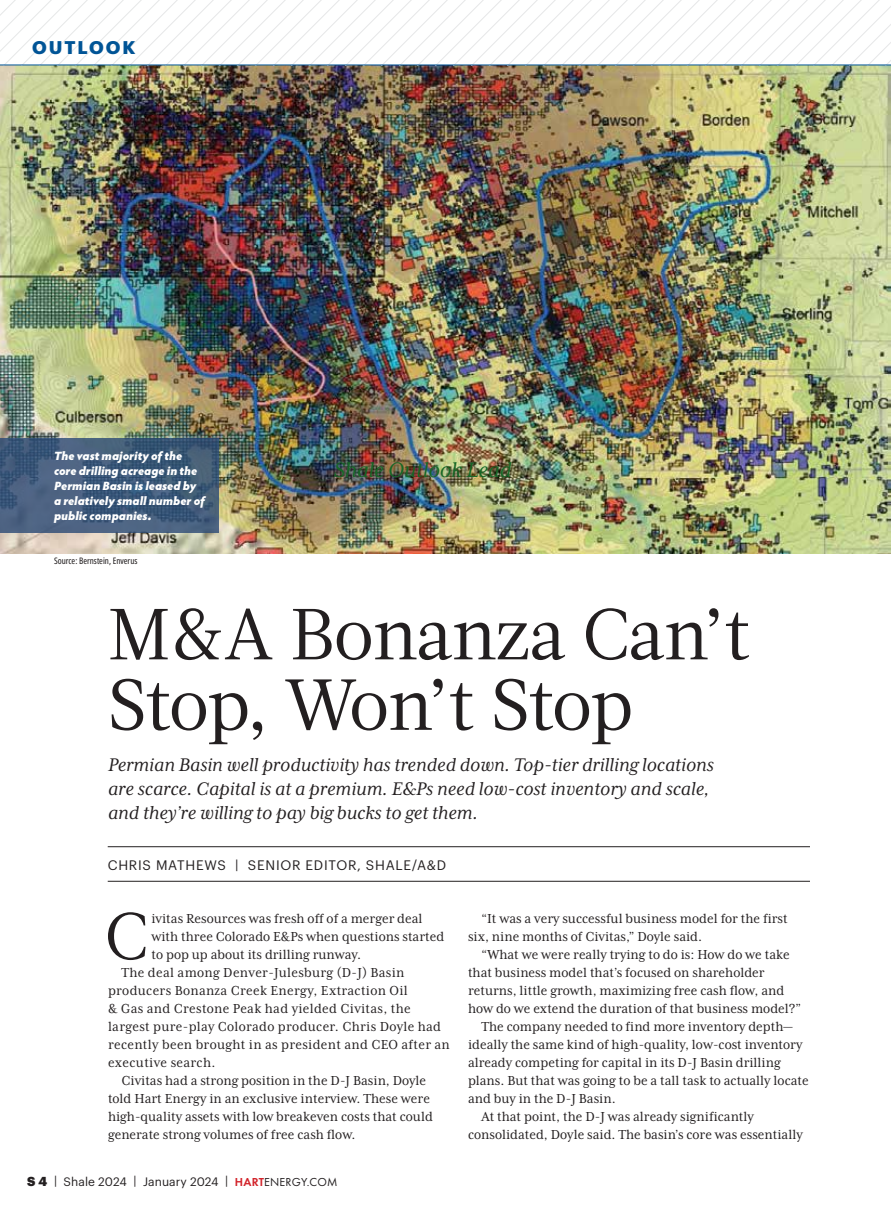
<style>
.page{position:relative;width:891px;height:1215px;background:#fff}
.page>*{position:absolute;margin:0;border:0;box-sizing:border-box;transform-origin:0 0}
.t1{font:72px/70.5px "Acta";letter-spacing:-.015em;color:#231f20}
.t2{font:66.45px "Acta";color:#231f20}
.t3{font:italic 24px "Mrs Eaves XL Serif OT";color:#166827}
.t4{font:italic 21px/24px "Mrs Eaves XL Serif OT";color:#231f20}
.t5{font:700 18px "Graphik";letter-spacing:.105em;color:#005496}
.t6{font:15px/18px "Mrs Eaves XL Serif Nar OT";color:#231f20}
.t7{font:15px "Mrs Eaves XL Serif Nar OT";letter-spacing:.02em;color:#231f20}
.t8{font:13.5px "Graphik";letter-spacing:.055em;color:#231f20}
.t9{font:italic 900 12px/15px "Hypatia Sans Pro";color:#fff}
.t10{font:12px "Graphik";letter-spacing:.005em;color:#231f20}
.t11{font:extra-condensed 9px "Noto Sans";color:#231f20}
.s1{font-weight:900;font-size:12.75px}
.s2{font-family:"Futura PT";font-weight:600;color:#d2232a}
.s3{font-family:"Futura PT"}
</style>
<div class="page">
<img style="left:0;top:66px;width:891px;height:488px">
<svg style="left:0;top:0;width:891px;height:65px"></svg>
<hr style="left:0;top:65px;width:891px;height:1px;background:#005496">
<hr style="left:108px;top:881px;width:702px;height:1px;background:#231f20">
<hr style="left:108px;top:846px;width:702px;height:1px;background:#231f20">
<svg style="left:0;top:438px;width:219px;height:95px;background:#415b7a"></svg>
<p class="t5" style="left:32px;top:34px;width:105px">OUTLOOK</p>
<p class="t9" style="left:54px;top:448px;width:152px">The vast majority of the core drilling acreage in the<br>Permian Basin is leased by a relatively small number of public companies.</p>
<h3 class="t3" style="left:334px;top:457px;width:179px">Shale Outlook Lead</h3>
<p class="t11" style="left:54px;top:554px;width:85px">Source: Bernstein, Enverus</p>
<h1 class="t1" style="left:108px;top:600px;width:644px">M&amp;A Bonanza Can’t<br>Stop, Won’t Stop</h1>
<h3 class="t4" style="left:108px;top:753px;width:607px">Permian Basin well productivity has trended down. Top-tier drilling locations are scarce. Capital is at a premium. E&amp;Ps need low-cost inventory and scale, and they’re willing to pay big bucks to get them.</h3>
<p class="t8" style="left:108px;top:855px;width:340px">CHRIS MATHEWS | SENIOR EDITOR, SHALE/A&amp;D</p>
<h2 class="t2" style="left:105px;top:897px;width:44px">C</h2>
<p class="t6" style="left:152px;top:910px;width:273px">ivitas Resources was fresh off of a merger deal</p>
<p class="t6" style="left:152px;top:928px;width:294px">with three Colorado E&amp;Ps when questions started</p>
<p class="t6" style="left:152px;top:946px;width:211px">to pop up about its drilling runway.</p>
<p class="t7" style="left:122px;top:965px;width:285px">The deal among Denver-Julesburg (D-J) Basin</p>
<p class="t7" style="left:108px;top:983px;width:301px">producers Bonanza Creek Energy, Extraction Oil</p>
<p class="t7" style="left:108px;top:1001px;width:304px">&amp; Gas and Crestone Peak had yielded Civitas, the</p>
<p class="t7" style="left:108px;top:1019px;width:335px">largest pure-play Colorado producer. Chris Doyle had</p>
<p class="t7" style="left:108px;top:1037px;width:343px">recently been brought in as president and CEO after an</p>
<p class="t7" style="left:108px;top:1055px;width:109px">executive search.</p>
<p class="t6" style="left:122px;top:1072px;width:306px">Civitas had a strong position in the D-J Basin, Doyle</p>
<p class="t6" style="left:108px;top:1090px;width:324px">told Hart Energy in an exclusive interview. These were</p>
<p class="t6" style="left:108px;top:1108px;width:326px">high-quality assets with low breakeven costs that could</p>
<p class="t6" style="left:108px;top:1126px;width:249px">generate strong volumes of free cash flow.</p>
<p class="t10" style="left:27px;top:1173px;width:312px"><span class="s1">S 4</span> | Shale 2024 | January 2024 | <span class="s2">HART</span><span class="s3">ENERGY.COM</span></p>
<p class="t6" style="left:468px;top:910px;width:321px;text-indent:14px">“It was a very successful business model for the first six, nine months of Civitas,” Doyle said.</p>
<p class="t6" style="left:482px;top:946px;width:310px">“What we were really trying to do is: How do we take</p>
<p class="t6" style="left:468px;top:964px;width:298px">that business model that’s focused on shareholder</p>
<p class="t6" style="left:468px;top:982px;width:318px">returns, little growth, maximizing free cash flow, and</p>
<p class="t6" style="left:468px;top:1000px;width:335px">how do we extend the duration of that business model?”</p>
<p class="t6" style="left:482px;top:1018px;width:313px">The company needed to find more inventory depth—</p>
<p class="t6" style="left:468px;top:1036px;width:336px">ideally the same kind of high-quality, low-cost inventory</p>
<p class="t6" style="left:468px;top:1054px;width:314px">already competing for capital in its D-J Basin drilling</p>
<p class="t6" style="left:468px;top:1072px;width:342px">plans. But that was going to be a tall task to actually locate</p>
<p class="t6" style="left:468px;top:1090px;width:149px">and buy in the D-J Basin.</p>
<p class="t6" style="left:482px;top:1108px;width:274px">At that point, the D-J was already significantly</p>
<p class="t6" style="left:468px;top:1126px;width:336px">consolidated, Doyle said. The basin’s core was essentially</p>
</div>
